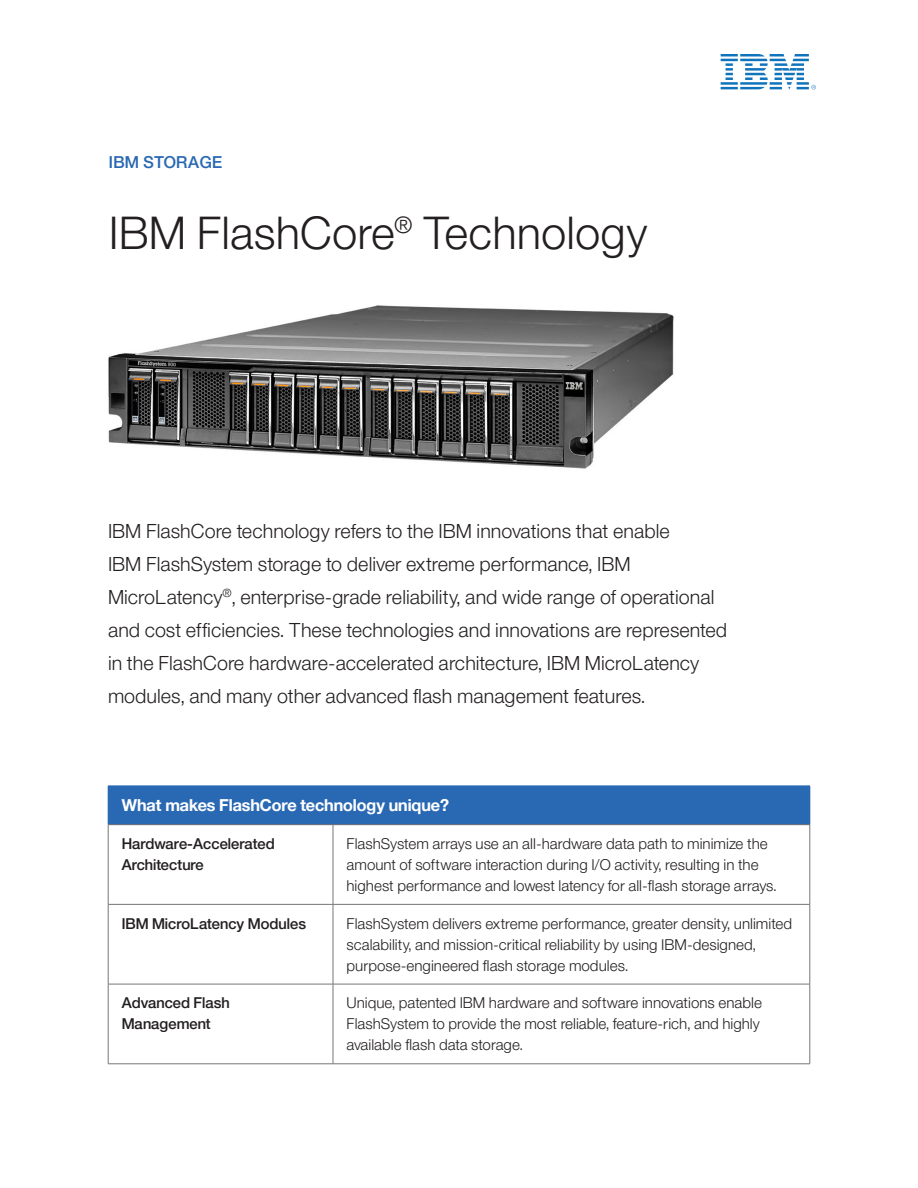
<style>
.page{position:relative;width:918px;height:1188px;background:#fff}
.page>*{position:absolute;margin:0;border:0;box-sizing:border-box;transform-origin:0 0}
._1-headlne{font:45px "Helv Neue Lightfor IBM";color:#231f20}
._0-body{font:19.5px/33px "Helv Neue Lightfor IBM";color:#231f20}
._2-subhead{font:16.5px "Helv Neue Boldfor IBM";letter-spacing:-.005em;color:#fff}
._4-Chapter-eyebrow{font:16.5px "Helv Neue Mediumfor IBM";letter-spacing:.02em;color:#2968b3}
._0-body-2{font:15px/21px "Helv Neue Lightfor IBM";color:#231f20}
._6-sub-Small{font:15px/21px "Helv Neue Mediumfor IBM";color:#231f20}
</style>
<div class="page">
<div style="left:108px;top:786px;width:702px;height:39px;background:#2968b3"></div>
<hr style="left:810px;top:786px;width:1px;height:38px;background:#2968b3">
<hr style="left:108px;top:824px;width:225px;height:1px;background:#757679">
<hr style="left:108px;top:825px;width:1px;height:79px;background:#757679">
<hr style="left:333px;top:824px;width:477px;height:1px;background:#757679">
<hr style="left:333px;top:825px;width:1px;height:79px;background:#757679">
<hr style="left:810px;top:825px;width:1px;height:79px;background:#757679">
<hr style="left:108px;top:904px;width:225px;height:1px;background:#757679">
<hr style="left:108px;top:905px;width:1px;height:79px;background:#757679">
<hr style="left:333px;top:904px;width:477px;height:1px;background:#757679">
<hr style="left:333px;top:905px;width:1px;height:79px;background:#757679">
<hr style="left:810px;top:905px;width:1px;height:79px;background:#757679">
<hr style="left:108px;top:984px;width:225px;height:1px;background:#757679">
<hr style="left:108px;top:984px;width:1px;height:80px;background:#757679">
<hr style="left:333px;top:984px;width:477px;height:1px;background:#757679">
<hr style="left:333px;top:984px;width:1px;height:80px;background:#757679">
<hr style="left:810px;top:984px;width:1px;height:80px;background:#757679">
<hr style="left:108px;top:1064px;width:225px;height:1px;background:#757679">
<hr style="left:333px;top:1064px;width:477px;height:1px;background:#757679">
<img style="left:108px;top:305px;width:566px;height:164px">
<svg style="left:721px;top:54px;width:95px;height:36px"></svg>
<p class="_4-Chapter-eyebrow" style="left:109px;top:152px;width:115px">IBM STORAGE</p>
<p class="_1-headlne" style="left:109px;top:205px;width:540px">IBM FlashCore<sup>®</sup> Technology</p>
<p class="_0-body" style="left:108px;top:514px;width:621px">IBM FlashCore technology refers to the IBM innovations that enable<br>IBM FlashSystem storage to deliver extreme performance, IBM MicroLatency<sup>®</sup>, enterprise-grade reliability, and wide range of operational and cost efficiencies. These technologies and innovations are represented in the FlashCore hardware-accelerated architecture, IBM MicroLatency modules, and many other advanced flash management features.</p>
<p class="_2-subhead" style="left:122px;top:795px;width:329px">What makes FlashCore technology unique?</p>
<p class="_6-sub-Small" style="left:122px;top:833px;width:155px">Hardware-Accelerated<br>Architecture</p>
<p class="_0-body-2" style="left:346px;top:833px;width:432px">FlashSystem arrays use an all-hardware data path to minimize the amount of software interaction during I/O activity, resulting in the highest performance and lowest latency for all-flash storage arrays.</p>
<p class="_6-sub-Small" style="left:122px;top:913px;width:186px">IBM MicroLatency Modules</p>
<p class="_0-body-2" style="left:346px;top:912px;width:447px">FlashSystem delivers extreme performance, greater density, unlimited scalability, and mission-critical reliability by using IBM-designed, purpose-engineered flash storage modules.</p>
<p class="_6-sub-Small" style="left:122px;top:992px;width:110px">Advanced Flash<br>Management</p>
<p class="_0-body-2" style="left:346px;top:992px;width:417px">Unique, patented IBM hardware and software innovations enable<br>FlashSystem to provide the most reliable, feature-rich, and highly available flash data storage.</p>
</div>
